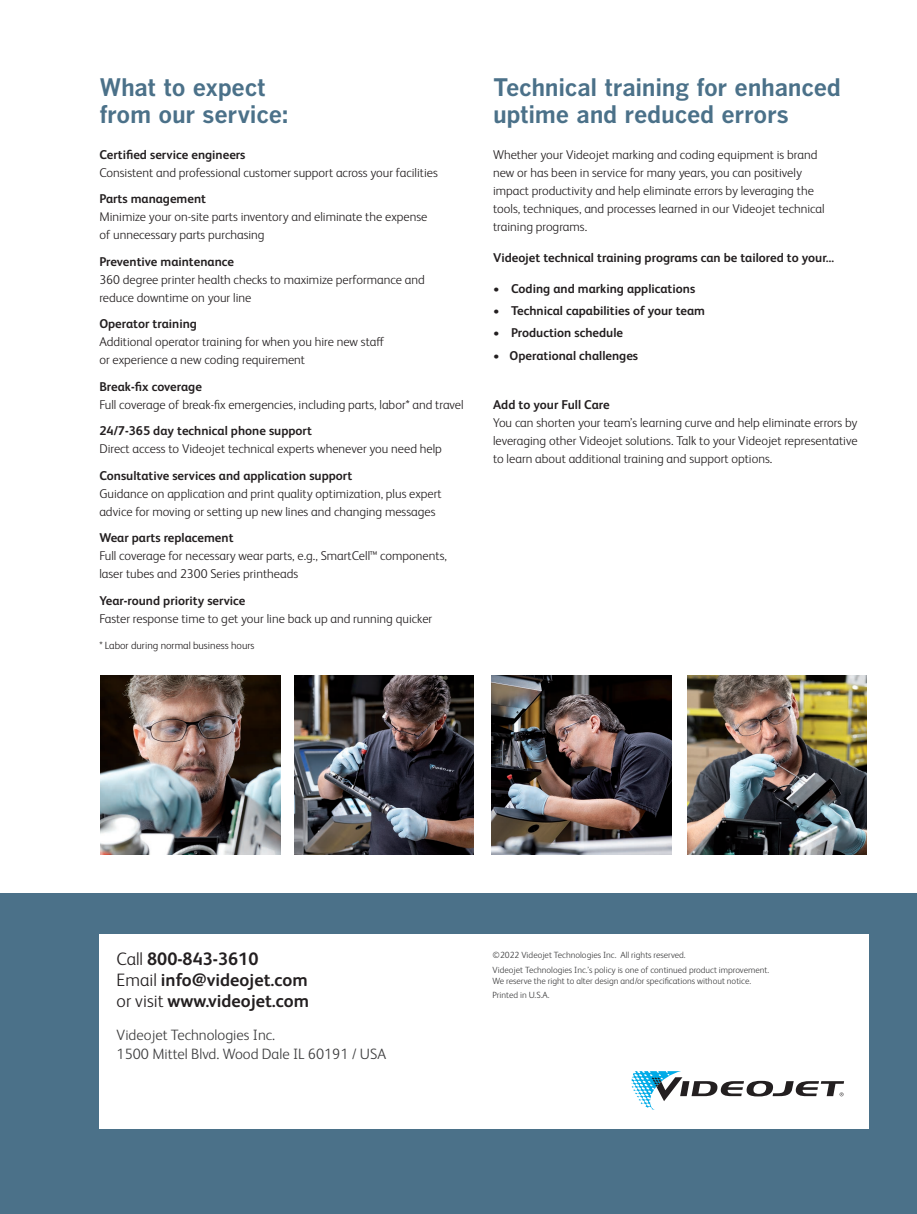
<style>
.page{position:relative;width:917px;height:1214px;background:#fff}
.page>*{position:absolute;margin:0;border:0;box-sizing:border-box;transform-origin:0 0}
.t1{font:700 24px/27px "Benton Gothic";letter-spacing:-.015em;color:#4b7189}
.t2{font:700 18px/21px "FS Albert Pro";color:#231f20}
.t3{font:300 15px/19.5px "FS Albert Pro";color:#3e3e3f}
.t4{font:300 12.75px/18px "FS Albert Pro";color:#231f20}
.t5{font:700 12.75px "FS Albert Pro";color:#231f20}
.t6{font:300 10.5px "FS Albert Pro";color:#231f20}
.t7{font:300 9px/14.7px "FS Albert Pro";color:#3e3e3f}
.s1{font-weight:300}
</style>
<div class="page">
<div style="left:0;top:893px;width:917px;height:321px;background:#4b7189"></div>
<div style="left:99px;top:934px;width:769px;height:195px;background:#fff"></div>
<svg style="left:631px;top:1071px;width:213px;height:39px"></svg>
<img style="left:101px;top:676px;width:179px;height:179px">
<img style="left:294px;top:676px;width:180px;height:179px">
<img style="left:492px;top:676px;width:179px;height:179px">
<img style="left:687px;top:676px;width:180px;height:179px">
<h1 class="t1" style="left:99px;top:74px;width:191px">What to expect from our service:</h1>
<p class="t5" style="left:99px;top:145px;width:148px">Certified service engineers</p>
<p class="t4" style="left:99px;top:162px;width:340px">Consistent and professional customer support across your facilities</p>
<p class="t5" style="left:99px;top:190px;width:108px">Parts management</p>
<p class="t4" style="left:99px;top:207px;width:329px">Minimize your on-site parts inventory and eliminate the expense of unnecessary parts purchasing</p>
<p class="t5" style="left:99px;top:252px;width:136px">Preventive maintenance</p>
<p class="t4" style="left:99px;top:269px;width:327px">360 degree printer health checks to maximize performance and reduce downtime on your line</p>
<p class="t5" style="left:99px;top:315px;width:99px">Operator training</p>
<p class="t4" style="left:99px;top:332px;width:286px">Additional operator training for when you hire new staff or experience a new coding requirement</p>
<p class="t5" style="left:99px;top:377px;width:104px">Break-fix coverage</p>
<p class="t4" style="left:99px;top:394px;width:366px">Full coverage of break-fix emergencies, including parts, labor* and travel</p>
<p class="t5" style="left:99px;top:422px;width:214px">24/7-365 day technical phone support</p>
<p class="t4" style="left:99px;top:439px;width:344px">Direct access to Videojet technical experts whenever you need help</p>
<p class="t5" style="left:99px;top:466px;width:254px">Consultative services and application support</p>
<p class="t4" style="left:99px;top:483px;width:344px">Guidance on application and print quality optimization, plus expert advice for moving or setting up new lines and changing messages</p>
<p class="t5" style="left:99px;top:529px;width:136px">Wear parts replacement</p>
<p class="t4" style="left:99px;top:546px;width:349px">Full coverage for necessary wear parts, e.g., SmartCell™ components, laser tubes and 2300 Series printheads</p>
<p class="t5" style="left:99px;top:591px;width:148px">Year-round priority service</p>
<p class="t4" style="left:99px;top:608px;width:334px">Faster response time to get your line back up and running quicker</p>
<p class="t6" style="left:99px;top:638px;width:156px">* Labor during normal business hours</p>
<h1 class="t1" style="left:493px;top:74px;width:350px">Technical training for enhanced uptime and reduced errors</h1>
<p class="t4" style="left:493px;top:144px;width:333px">Whether your Videojet marking and coding equipment is brand new or has been in service for many years, you can positively impact productivity and help eliminate errors by leveraging the tools, techniques, and processes learned in our Videojet technical training programs.</p>
<p class="t5" style="left:493px;top:249px;width:343px">Videojet technical training programs can be tailored to your…</p>
<p class="t5" style="left:493px;top:279px;width:204px">• Coding and marking applications</p>
<p class="t5" style="left:493px;top:302px;width:214px">• Technical capabilities of your team</p>
<p class="t5" style="left:493px;top:324px;width:132px">• Production schedule</p>
<p class="t5" style="left:493px;top:346px;width:147px">• Operational challenges</p>
<p class="t5" style="left:493px;top:396px;width:118px">Add to your Full Care</p>
<p class="t4" style="left:493px;top:413px;width:366px;text-align:justify">You can shorten your team’s learning curve and help eliminate errors by leveraging other Videojet solutions. Talk to your Videojet representative to learn about additional training and support options.</p>
<h2 class="t2" style="left:117px;top:948px;width:194px"><span class="s1">Call</span> 800-843-3610<br><span class="s1">Email</span> info@videojet.com <span class="s1">or visit</span> www.videojet.com</h2>
<p class="t3" style="left:117px;top:1024px;width:271px">Videojet Technologies Inc.<br>1500 Mittel Blvd. Wood Dale IL 60191 / USA</p>
<p class="t7" style="left:492px;top:947px;width:278px">©2022 Videojet Technologies Inc. All rights reserved.<br>Videojet Technologies Inc.’s policy is one of continued product improvement.</p>
<p class="t7" style="left:492px;top:973px;width:260px">We reserve the right to alter design and/or specifications without notice.<br>Printed in U.S.A.</p>
</div>
